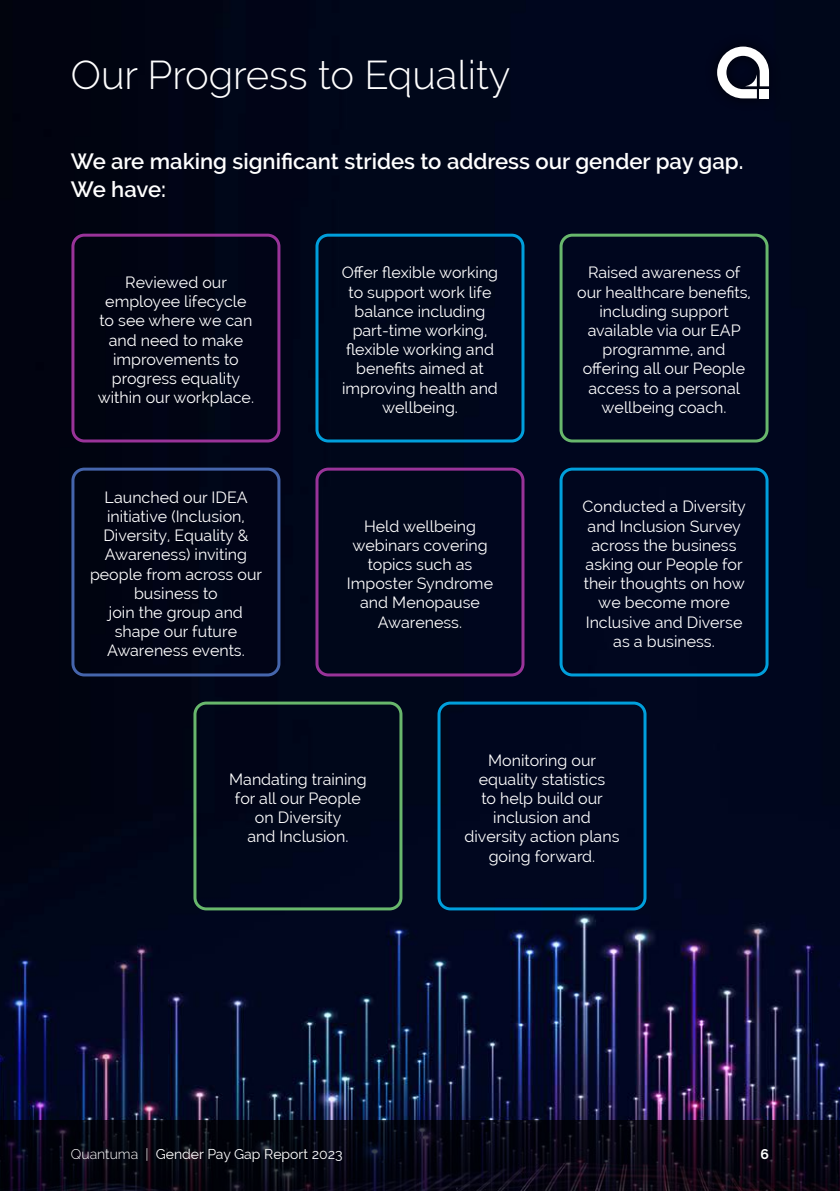
<style>
.page{position:relative;width:840px;height:1191px;background:#fff}
.page>*{position:absolute;margin:0;border:0;box-sizing:border-box;transform-origin:0 0}
.t1{font:300 40px "Raleway";color:#fff}
.t2{font:600 22px/28px "Raleway";color:#fff}
.t3{font:16px/19.2px "Raleway";color:#fff;text-align:center}
.t4{font:14px "Raleway";color:#fff}
.t5{font:700 14px "Raleway";color:#fff}
.s1{font-weight:300}
</style>
<div class="page">
<img style="left:0;top:0;width:839px;height:1120px">
<svg style="left:0;top:1120px;width:839px;height:71px;background:#090713"></svg>
<div style="left:704px;top:34px;width:77px;height:77px;background:#00051c"></div>
<svg style="left:717px;top:47px;width:51px;height:51px"></svg>
<div style="left:71px;top:234px;width:209px;height:208px;border:3px solid #939;border-radius:11px"></div>
<div style="left:193px;top:701px;width:209px;height:209px;border:3px solid #68b76c;border-radius:11px"></div>
<div style="left:71px;top:467px;width:209px;height:209px;border:3px solid #4565ac;border-radius:11px"></div>
<div style="left:315px;top:234px;width:209px;height:208px;border:3px solid #009fdc;border-radius:11px"></div>
<div style="left:315px;top:467px;width:209px;height:209px;border:3px solid #939;border-radius:11px"></div>
<div style="left:559px;top:234px;width:209px;height:208px;border:3px solid #68b76c;border-radius:11px"></div>
<div style="left:559px;top:467px;width:209px;height:209px;border:3px solid #009fdc;border-radius:11px"></div>
<div style="left:437px;top:701px;width:209px;height:209px;border:3px solid #009fdc;border-radius:11px"></div>
<h1 class="t1" style="left:71px;top:51px;width:441px">Our Progress to Equality</h1>
<h2 class="t2" style="left:71px;top:147px;width:673px">We are making significant strides to address our gender pay gap.<br>We have:</h2>
<p class="t3" style="left:98px;top:273px;width:158px">Reviewed our employee lifecycle to see where we can and need to make improvements to progress equality within our workplace.</p>
<p class="t3" style="left:90px;top:487px;width:173px">Launched our IDEA initiative (Inclusion,<br>Diversity, Equality &amp;<br>Awareness) inviting people from across our business to<br>join the group and shape our future<br>Awareness events.</p>
<p class="t3" style="left:341px;top:263px;width:158px">Offer flexible working to support work life balance including part-time working, flexible working and benefits aimed at improving health and wellbeing.</p>
<p class="t3" style="left:347px;top:516px;width:147px">Held wellbeing webinars covering topics such as<br>Imposter Syndrome and Menopause<br>Awareness.</p>
<p class="t3" style="left:577px;top:263px;width:175px">Raised awareness of our healthcare benefits, including support available via our EAP programme, and offering all our People access to a personal wellbeing coach.</p>
<p class="t3" style="left:582px;top:497px;width:165px">Conducted a Diversity and Inclusion Survey across the business asking our People for their thoughts on how we become more<br>Inclusive and Diverse as a business.</p>
<p class="t3" style="left:229px;top:769px;width:139px">Mandating training for all our People on Diversity<br>and Inclusion.</p>
<p class="t3" style="left:464px;top:750px;width:156px">Monitoring our equality statistics<br>to help build our inclusion and diversity action plans going forward.</p>
<p class="t4" style="left:71px;top:1145px;width:273px"><span class="s1">Quantuma |</span> Gender Pay Gap Report 2023</p>
<p class="t5" style="left:760px;top:1145px;width:10px">6</p>
</div>
